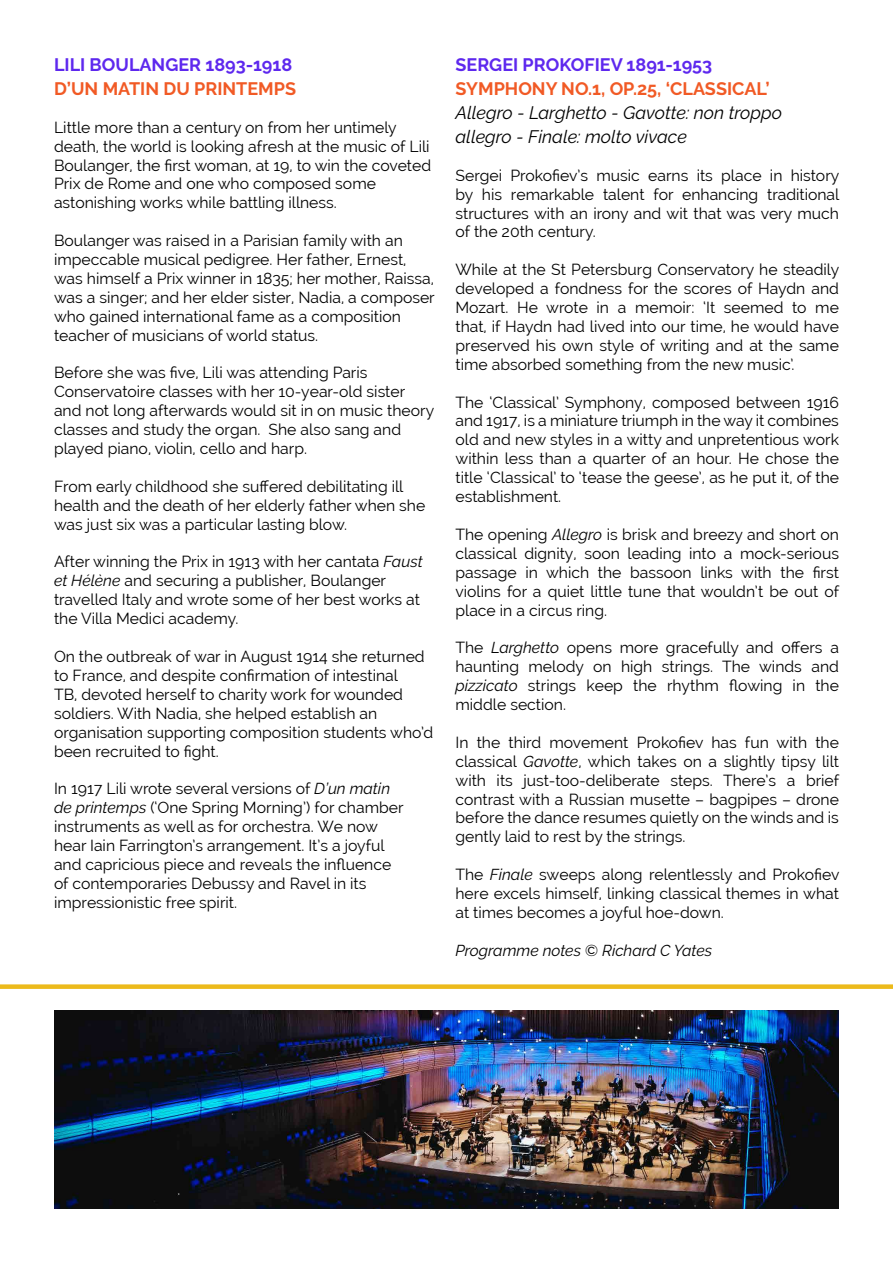
<style>
.page{position:relative;width:893px;height:1263px;background:#fff}
.page>*{position:absolute;margin:0;border:0;box-sizing:border-box;transform-origin:0 0}
.t1{font:italic 18px/24px "Raleway";color:#000}
.t2{font:700 18px "Raleway";color:#f15a25}
.t3{font:700 18px "Raleway";color:#5e28ee}
.t4{font:15.75px/18.9px "Raleway";color:#000}
.t5{font:italic 15.75px "Raleway";color:#000}
.s1{font-style:italic}
</style>
<div class="page">
<div style="left:0;top:984px;width:893px;height:5px;background:#ecba1b"></div>
<img style="left:54px;top:1010px;width:785px;height:199px">
<p class="t3" style="left:54px;top:54px;width:240px">LILI BOULANGER 1893-1918</p>
<p class="t2" style="left:54px;top:78px;width:244px">D’UN MATIN DU PRINTEMPS</p>
<p class="t4" style="left:54px;top:118px;width:379px">Little more than a century on from her untimely death, the world is looking afresh at the music of Lili Boulanger, the first woman, at 19, to win the coveted Prix de Rome and one who composed some astonishing works while battling illness.</p>
<p class="t4" style="left:54px;top:231px;width:382px">Boulanger was raised in a Parisian family with an impeccable musical pedigree. Her father, Ernest, was himself a Prix winner in 1835; her mother, Raissa, was a singer; and her elder sister, Nadia, a composer who gained international fame as a composition teacher of musicians of world status.</p>
<p class="t4" style="left:54px;top:363px;width:382px">Before she was five, Lili was attending Paris Conservatoire classes with her 10-year-old sister and not long afterwards would sit in on music theory classes and study the organ. She also sang and played piano, violin, cello and harp.</p>
<p class="t4" style="left:54px;top:477px;width:373px">From early childhood she suffered debilitating ill health and the death of her elderly father when she was just six was a particular lasting blow.</p>
<p class="t4" style="left:54px;top:552px;width:370px">After winning the Prix in 1913 with her cantata <span class="s1">Faust et Hélène</span> and securing a publisher, Boulanger travelled Italy and wrote some of her best works at the Villa Medici academy.</p>
<p class="t4" style="left:54px;top:647px;width:381px">On the outbreak of war in August 1914 she returned to France, and despite confirmation of intestinal<br>TB, devoted herself to charity work for wounded soldiers. With Nadia, she helped establish an organisation supporting composition students who’d been recruited to fight.</p>
<p class="t4" style="left:54px;top:779px;width:351px">In 1917 Lili wrote several versions of <span class="s1">D’un matin de printemps</span> (‘One Spring Morning’) for chamber instruments as well as for orchestra. We now hear Iain Farrington’s arrangement. It’s a joyful and capricious piece and reveals the influence of contemporaries Debussy and Ravel in its impressionistic free spirit.</p>
<p class="t3" style="left:455px;top:54px;width:258px">SERGEI PROKOFIEV 1891-1953</p>
<p class="t2" style="left:455px;top:78px;width:316px">SYMPHONY NO.1, OP.25, ‘CLASSICAL’</p>
<p class="t1" style="left:455px;top:101px;width:328px">Allegro - Larghetto - Gavotte: non troppo allegro - Finale: molto vivace</p>
<p class="t4" style="left:455px;top:166px;width:385px;text-align:justify">Sergei Prokofiev’s music earns its place in history by his remarkable talent for enhancing traditional structures with an irony and wit that was very much of the 20th century.</p>
<p class="t4" style="left:455px;top:260px;width:385px;text-align:justify">While at the St Petersburg Conservatory he steadily developed a fondness for the scores of Haydn and Mozart. He wrote in a memoir: ‘It seemed to me that, if Haydn had lived into our time, he would have preserved his own style of writing and at the same time absorbed something from the new music’.</p>
<p class="t4" style="left:455px;top:392px;width:385px;text-align:justify">The ‘Classical’ Symphony, composed between 1916 and 1917, is a miniature triumph in the way it combines old and new styles in a witty and unpretentious work within less than a quarter of an hour. He chose the title ‘Classical’ to ‘tease the geese’, as he put it, of the establishment.</p>
<p class="t4" style="left:455px;top:525px;width:385px;text-align:justify">The opening <span class="s1">Allegro</span> is brisk and breezy and short on classical dignity, soon leading into a mock-serious passage in which the bassoon links with the first violins for a quiet little tune that wouldn’t be out of place in a circus ring.</p>
<p class="t4" style="left:455px;top:638px;width:385px;text-align:justify">The <span class="s1">Larghetto</span> opens more gracefully and offers a haunting melody on high strings. The winds and <span class="s1">pizzicato</span> strings keep the rhythm flowing in the middle section.</p>
<p class="t4" style="left:455px;top:733px;width:385px;text-align:justify">In the third movement Prokofiev has fun with the classical <span class="s1">Gavotte</span>, which takes on a slightly tipsy lilt with its just-too-deliberate steps. There’s a brief contrast with a Russian musette – bagpipes – drone before the dance resumes quietly on the winds and is gently laid to rest by the strings.</p>
<p class="t4" style="left:455px;top:865px;width:385px;text-align:justify">The <span class="s1">Finale</span> sweeps along relentlessly and Prokofiev here excels himself, linking classical themes in what at times becomes a joyful hoe-down.</p>
<p class="t5" style="left:455px;top:941px;width:258px">Programme notes © Richard C Yates</p>
</div>
